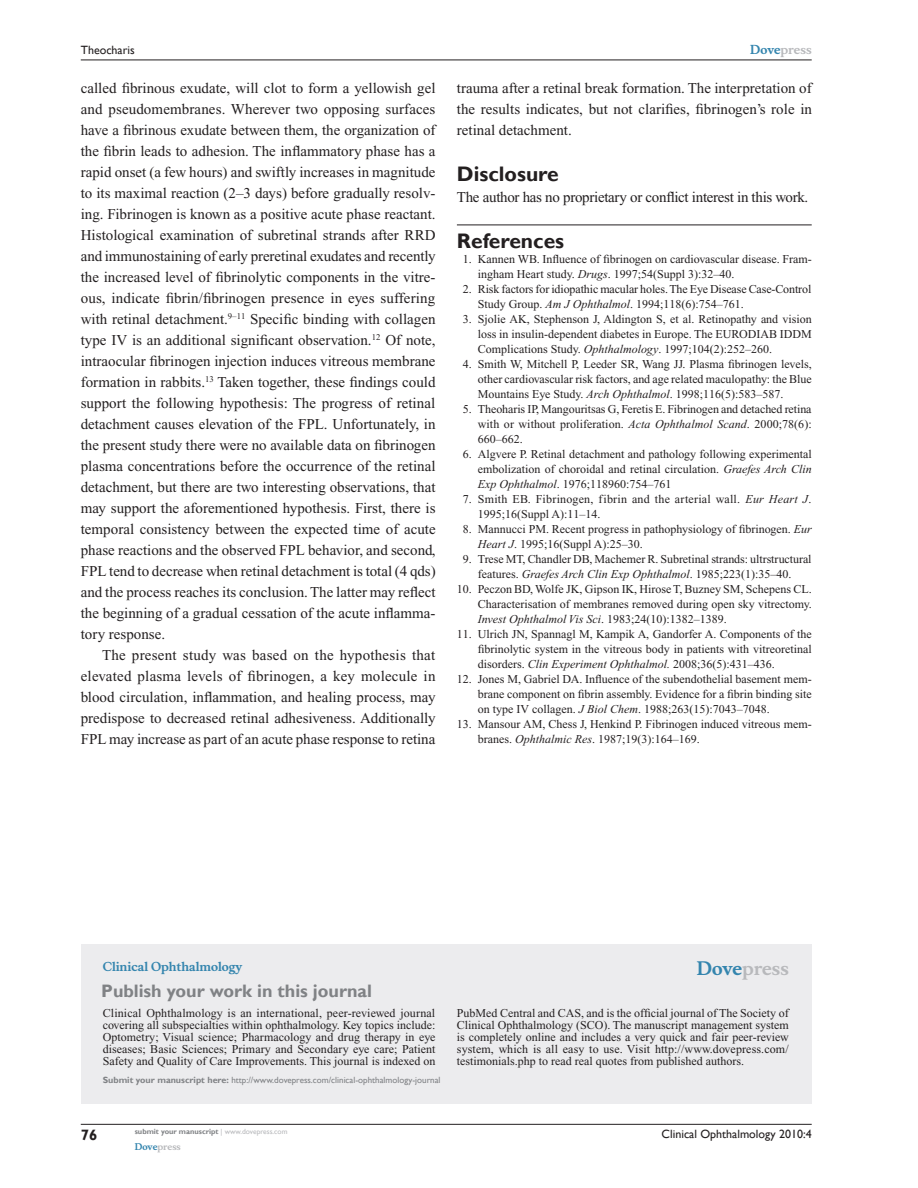
<style>
.page{position:relative;width:918px;height:1188px;background:#fff}
.page>*{position:absolute;margin:0;border:0;box-sizing:border-box;transform-origin:0 0}
.t1{font:700 21px "Gill Sans";color:#231f20}
.t2{font:700 18px "Gill Sans";color:#808285}
.t3{font:700 18px "Musee";color:#b8b9bc}
.t4{font:15px/21px "Times New Roman";color:#231f20;text-align:justify}
.t5{font:15px "Times New Roman";letter-spacing:-.02em;color:#231f20}
.t6{font:700 15px "Gill Sans";color:#231f20}
.t7{font:12px/15px "Times New Roman";color:#231f20;text-align:justify}
.t8{font:12px/15px "Times New Roman";letter-spacing:.02em;color:#231f20}
.t9{font:12px "Gill Sans";color:#231f20}
.t10{font:700 12px "Musee";color:#3485ae}
.t11{font:700 12px "Musee";color:#b8b9bc}
.t12{font:9px "Gill Sans";color:#808285}
.t13{font:700 9px "Musee";color:#b8b9bc}
.t14{font:700 7.5px "Gill Sans";color:#808285}
.s1{color:#3485ae}
.s2{font-style:italic}
.s3{font-weight:700}
.s4{font-weight:400;color:#b8b9bc}
</style>
<div class="page">
<div style="left:81px;top:944px;width:731px;height:159px;background:#ececee"></div>
<hr style="left:81px;top:1124px;width:731px;height:1px;background:#231f20">
<hr style="left:81px;top:60px;width:731px;height:1px;background:#231f20">
<hr style="left:457px;top:225px;width:355px;height:1px;background:#231f20">
<p class="t9" style="left:81px;top:43px;width:55px">Theocharis</p>
<p class="t11" style="left:750px;top:43px;width:63px"><span class="s1">Dove</span>press</p>
<p class="t4" style="left:81px;top:77px;width:356px">called fibrinous exudate, will clot to form a yellowish gel and pseudomembranes. Wherever two opposing surfaces have a fibrinous exudate between them, the organization of the fibrin leads to adhesion. The inflammatory phase has a rapid onset (a few hours) and swiftly increases in magnitude to its maximal reaction (2–3 days) before gradually resolv&shy;ing. Fibrinogen is known as a positive acute phase reactant.<br>Histological examination of subretinal strands after RRD and immunostaining of early preretinal exudates and recently the increased level of fibrinolytic components in the vitre&shy;ous, indicate fibrin/fibrinogen presence in eyes suffering with retinal detachment.<sup>9–11</sup> Specific binding with collagen type IV is an additional significant observation.<sup>12</sup> Of note, intraocular fibrinogen injection induces vitreous membrane formation in rabbits.<sup>13</sup> Taken together, these findings could support the following hypothesis: The progress of retinal detachment causes elevation of the FPL. Unfortunately, in the present study there were no available data on fibrinogen plasma concentrations before the occurrence of the retinal detachment, but there are two interesting observations, that may support the aforementioned hypothesis. First, there is temporal consistency between the expected time of acute phase reactions and the observed FPL behavior, and second, FPL tend to decrease when retinal detachment is total (4 qds) and the process reaches its conclusion. The latter may reflect the beginning of a gradual cessation of the acute inflamma&shy;tory response.</p>
<p class="t4" style="left:81px;top:644px;width:356px;text-indent:21px">The present study was based on the hypothesis that elevated plasma levels of fibrinogen, a key molecule in blood circulation, inflammation, and healing process, may predispose to decreased retinal adhesiveness. Additionally FPL may increase as part of an acute phase response to retina</p>
<p class="t4" style="left:457px;top:77px;width:357px">trauma after a retinal break formation. The interpretation of the results indicates, but not clarifies, fibrinogen’s role in retinal detachment.</p>
<h1 class="t1" style="left:457px;top:161px;width:103px">Disclosure</h1>
<p class="t5" style="left:457px;top:189px;width:353px">The author has no proprietary or conflict interest in this work.</p>
<h1 class="t1" style="left:457px;top:228px;width:109px">References</h1>
<p class="t7" style="left:478px;top:251px;width:335px;text-indent:-15px">1. Kannen WB. Influence of fibrinogen on cardiovascular disease. Fram&shy;ingham Heart study. <span class="s2">Drugs</span>. 1997;54(Suppl 3):32–40.</p>
<p class="t7" style="left:478px;top:281px;width:335px;text-indent:-15px">2. Risk factors for idiopathic macular holes. The Eye Disease Case-Control<br>Study Group. <span class="s2">Am J Ophthalmol</span>. 1994;118(6):754–761.</p>
<p class="t7" style="left:478px;top:311px;width:335px;text-indent:-15px">3. Sjolie AK, Stephenson J, Aldington S, et al. Retinopathy and vision loss in insulin-dependent diabetes in Europe. The EURODIAB IDDM Complications Study. <span class="s2">Ophthalmology</span>. 1997;104(2):252–260.</p>
<p class="t7" style="left:478px;top:356px;width:335px;text-indent:-15px">4. Smith W, Mitchell P, Leeder SR, Wang JJ. Plasma fibrinogen levels, other cardiovascular risk factors, and age related maculopathy: the Blue Mountains Eye Study. <span class="s2">Arch Ophthalmol</span>. 1998;116(5):583–587.</p>
<p class="t7" style="left:478px;top:401px;width:335px;text-indent:-15px">5. Theoharis IP, Mangouritsas G, Feretis E. Fibrinogen and detached retina with or without proliferation. <span class="s2">Acta Ophthalmol Scand</span>. 2000;78(6):<br>660–662.</p>
<p class="t7" style="left:478px;top:446px;width:335px;text-indent:-15px">6. Algvere P. Retinal detachment and pathology following experimental embolization of choroidal and retinal circulation. <span class="s2">Graefes Arch Clin Exp Ophthalmol</span>. 1976;118960:754–761</p>
<p class="t8" style="left:478px;top:491px;width:335px;text-indent:-15px">7. Smith EB. Fibrinogen, fibrin and the arterial wall. <span class="s2">Eur Heart J</span>.<br>1995;16(Suppl A):11–14.</p>
<p class="t7" style="left:478px;top:521px;width:335px;text-indent:-15px">8. Mannucci PM. Recent progress in pathophysiology of fibrinogen. <span class="s2">Eur<br>Heart J</span>. 1995;16(Suppl A):25–30.</p>
<p class="t7" style="left:463px;top:551px;width:350px;text-align:center">9. Trese MT, Chandler DB, Machemer R. Subretinal strands: ultrstructural features. <span class="s2">Graefes Arch Clin Exp Ophthalmol</span>. 1985;223(1):35–40.</p>
<p class="t7" style="left:478px;top:581px;width:335px;text-indent:-21px">10. Peczon BD, Wolfe JK, Gipson IK, Hirose T, Buzney SM, Schepens CL.<br>Characterisation of membranes removed during open sky vitrectomy.<br><span class="s2">Invest Ophthalmol Vis Sci</span>. 1983;24(10):1382–1389.</p>
<p class="t7" style="left:478px;top:626px;width:335px;text-indent:-21px">11. Ulrich JN, Spannagl M, Kampik A, Gandorfer A. Components of the fibrinolytic system in the vitreous body in patients with vitreoretinal disorders. <span class="s2">Clin Experiment Ophthalmol.</span> 2008;36(5):431–436.</p>
<p class="t7" style="left:478px;top:671px;width:335px;text-indent:-21px">12. Jones M, Gabriel DA. Influence of the subendothelial basement mem&shy;brane component on fibrin assembly. Evidence for a fibrin binding site on type IV collagen. <span class="s2">J Biol Chem</span>. 1988;263(15):7043–7048.</p>
<p class="t7" style="left:478px;top:716px;width:335px;text-indent:-21px">13. Mansour AM, Chess J, Henkind P. Fibrinogen induced vitreous mem&shy;branes. <span class="s2">Ophthalmic Res</span>. 1987;19(3):164–169.</p>
<p class="t10" style="left:103px;top:959px;width:141px">Clinical Ophthalmology</p>
<h2 class="t2" style="left:101px;top:980px;width:272px">Publish your work in this journal</h2>
<h2 class="t3" style="left:697px;top:958px;width:94px"><span class="s1">Dove</span>press</h2>
<p class="t7" style="left:103px;top:1007px;width:334px;line-height:12px">Clinical Ophthalmology is an international, peer-reviewed journal covering all subspecialties within ophthalmology. Key topics include:<br>Optometry; Visual science; Pharmacology and drug therapy in eye diseases; Basic Sciences; Primary and Secondary eye care; Patient Safety and Quality of Care Improvements. This journal is indexed on</p>
<p class="t7" style="left:457px;top:1007px;width:333px;line-height:12px">PubMed Central and CAS, and is the official journal of The Society of Clinical Ophthalmology (SCO). The manuscript management system is completely online and includes a very quick and fair peer-review system, which is all easy to use. Visit http://www.dovepress.com/ testimonials.php to read real quotes from published authors.</p>
<p class="t12" style="left:103px;top:1075px;width:339px"><span class="s3">Submit your manuscript here:</span> http://www.dovepress.com/clinical-ophthalmology-journal</p>
<p class="t6" style="left:81px;top:1126px;width:18px">76</p>
<p class="t14" style="left:135px;top:1127px;width:154px">submit your manuscript <span class="s4">| www.dovepress.com</span></p>
<p class="t13" style="left:135px;top:1141px;width:48px"><span class="s1">Dove</span>press</p>
<p class="t9" style="left:662px;top:1127px;width:152px">Clinical Ophthalmology 2010:4</p>
</div>
